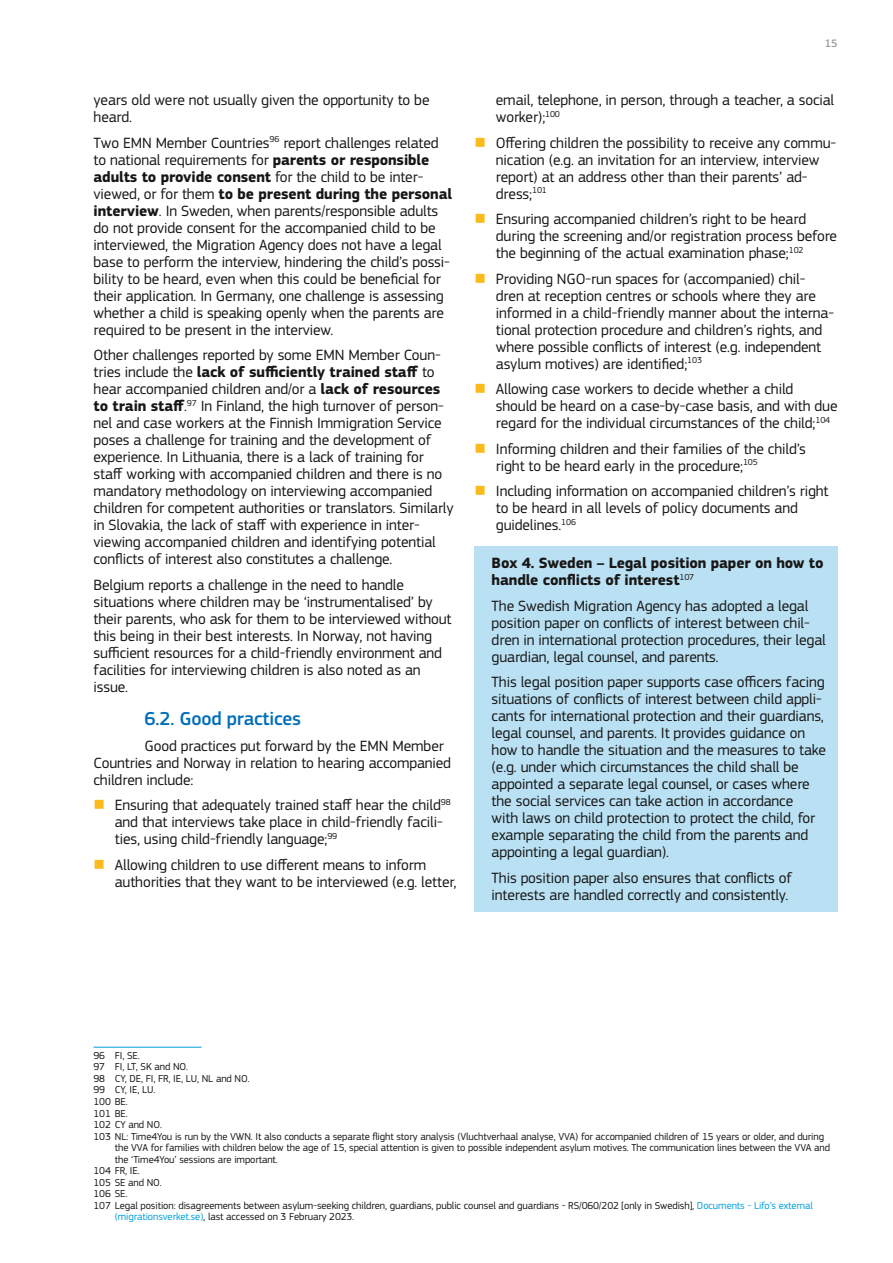
<style>
.page{position:relative;width:893px;height:1263px;background:#fff}
.page>*{position:absolute;margin:0;border:0;box-sizing:border-box;transform-origin:0 0}
.t1{font:500 19.5px "EC Square Sans Pro";letter-spacing:-.01em;color:#006db7}
.t2{font:15.45px/17px "EC Square Sans Pro";letter-spacing:-.01em;color:#181716}
.t3{font:700 15.45px/17px "EC Square Sans Pro";letter-spacing:-.01em;color:#181716}
.t4{font:500 11.25px "EC Square Sans Pro";color:#9c9c9d}
.t5{font:10.5px "EC Square Sans Pro";letter-spacing:-.01em;color:#181716}
.s1{font-weight:700}
.s2{color:#fbbb1d}
.s3{color:#00a1df}
</style>
<div class="page">
<hr style="left:94px;top:1047px;width:108px;height:1px;background:#00a1d7">
<div style="left:475px;top:546px;width:363px;height:52px;background:#b9e0f3"></div>
<div style="left:475px;top:589px;width:363px;height:85px;background:#b9e0f3"></div>
<div style="left:475px;top:665px;width:363px;height:205px;background:#b9e0f3"></div>
<div style="left:475px;top:861px;width:363px;height:51px;background:#b9e0f3"></div>
<p class="t2" style="left:94px;top:92px;width:338px">years old were not usually given the opportunity to be heard.</p>
<p class="t2" style="left:94px;top:134px;width:360px">Two EMN Member Countries<sup>96</sup> report challenges related to national requirements for <span class="s1">parents or responsible adults to provide consent</span> for the child to be inter&shy;viewed, or for them <span class="s1">to be present during the personal interview</span>. In Sweden, when parents/responsible adults do not provide consent for the accompanied child to be interviewed, the Migration Agency does not have a legal base to perform the interview, hindering the child’s possi&shy;bility to be heard, even when this could be beneficial for their application. In Germany, one challenge is assessing whether a child is speaking openly when the parents are required to be present in the interview.</p>
<p class="t2" style="left:94px;top:347px;width:362px">Other challenges reported by some EMN Member Coun&shy;tries include the <span class="s1">lack of sufficiently trained staff</span> to hear accompanied children and/or a <span class="s1">lack of resources to train staff</span>.<sup>97</sup> In Finland, the high turnover of person&shy;nel and case workers at the Finnish Immigration Service poses a challenge for training and the development of experience. In Lithuania, there is a lack of training for staff working with accompanied children and there is no mandatory methodology on interviewing accompanied children for competent authorities or translators. Similarly in Slovakia, the lack of staff with experience in inter&shy;viewing accompanied children and identifying potential conflicts of interest also constitutes a challenge.</p>
<p class="t2" style="left:94px;top:576px;width:359px">Belgium reports a challenge in the need to handle situations where children may be ‘instrumentalised’ by their parents, who ask for them to be interviewed without this being in their best interests. In Norway, not having sufficient resources for a child-friendly environment and facilities for interviewing children is also noted as an issue.</p>
<p class="t1" style="left:145px;top:707px;width:158px">6.2. Good practices</p>
<p class="t2" style="left:94px;top:737px;width:359px;text-indent:51px">Good practices put forward by the EMN Member<br>Countries and Norway in relation to hearing accompanied children include:</p>
<p class="t2" style="left:115px;top:797px;width:337px;text-indent:-21px"><span class="s2">■</span> Ensuring that adequately trained staff hear the child<sup>98 </sup>and that interviews take place in child-friendly facili&shy;ties, using child-friendly language;<sup>99</sup></p>
<p class="t2" style="left:115px;top:856px;width:343px;text-indent:-21px"><span class="s2">■</span> Allowing children to use different means to inform authorities that they want to be interviewed (e.g. letter,</p>
<p class="t4" style="left:825px;top:37px;width:15px">15</p>
<p class="t2" style="left:496px;top:92px;width:340px">email, telephone, in person, through a teacher, a social worker);<sup>100</sup></p>
<p class="t2" style="left:496px;top:134px;width:342px;text-indent:-21px"><span class="s2">■</span> Offering children the possibility to receive any commu&shy;nication (e.g. an invitation for an interview, interview report) at an address other than their parents’ ad&shy;dress;<sup>101</sup></p>
<p class="t2" style="left:496px;top:211px;width:343px;text-indent:-21px"><span class="s2">■</span> Ensuring accompanied children’s right to be heard during the screening and/or registration process before the beginning of the actual examination phase;<sup>102</sup></p>
<p class="t2" style="left:496px;top:270px;width:340px;text-indent:-21px"><span class="s2">■</span> Providing NGO-run spaces for (accompanied) chil&shy;dren at reception centres or schools where they are informed in a child-friendly manner about the interna&shy;tional protection procedure and children’s rights, and where possible conflicts of interest (e.g. independent asylum motives) are identified;<sup>103</sup></p>
<p class="t2" style="left:496px;top:381px;width:343px;text-indent:-21px"><span class="s2">■</span> Allowing case workers to decide whether a child should be heard on a case-by-case basis, and with due regard for the individual circumstances of the child;<sup>104</sup></p>
<p class="t2" style="left:496px;top:440px;width:312px;text-indent:-21px"><span class="s2">■</span> Informing children and their families of the child’s right to be heard early in the procedure;<sup>105</sup></p>
<p class="t2" style="left:496px;top:483px;width:334px;text-indent:-21px"><span class="s2">■</span> Including information on accompanied children’s right to be heard in all levels of policy documents and guidelines.<sup>106</sup></p>
<p class="t3" style="left:492px;top:555px;width:333px">Box 4. Sweden – Legal position paper on how to handle conflicts of interest<sup>107</sup></p>
<p class="t2" style="left:492px;top:597px;width:336px">The Swedish Migration Agency has adopted a legal position paper on conflicts of interest between chil&shy;dren in international protection procedures, their legal guardian, legal counsel, and parents.</p>
<p class="t2" style="left:492px;top:674px;width:336px">This legal position paper supports case officers facing situations of conflicts of interest between child appli&shy;cants for international protection and their guardians, legal counsel, and parents. It provides guidance on how to handle the situation and the measures to take (e.g. under which circumstances the child shall be appointed a separate legal counsel, or cases where the social services can take action in accordance<br>with laws on child protection to protect the child, for example separating the child from the parents and appointing a legal guardian).</p>
<p class="t2" style="left:492px;top:869px;width:302px">This position paper also ensures that conflicts of interests are handled correctly and consistently.</p>
<p class="t5" style="left:94px;top:1049px;width:48px">96 FI, SE.</p>
<p class="t5" style="left:94px;top:1061px;width:96px">97 FI, LT, SK and NO.</p>
<p class="t5" style="left:94px;top:1072px;width:158px">98 CY, DE, FI, FR, IE, LU, NL and NO.</p>
<p class="t5" style="left:94px;top:1084px;width:63px">99 CY, IE, LU.</p>
<p class="t5" style="left:94px;top:1095px;width:36px">100 BE.</p>
<p class="t5" style="left:94px;top:1107px;width:36px">101 BE.</p>
<p class="t5" style="left:94px;top:1118px;width:70px">102 CY and NO.</p>
<p class="t5" style="left:94px;top:1130px;width:732px">103 NL: Time4You is run by the VWN. It also conducts a separate flight story analysis (Vluchtverhaal analyse, VVA) for accompanied children of 15 years or older, and during</p>
<p class="t5" style="left:115px;top:1141px;width:717px">the VVA for families with children below the age of 15, special attention is given to possible independent asylum motives. The communication lines between the VVA and</p>
<p class="t5" style="left:115px;top:1153px;width:165px">the ‘Time4You’ sessions are important.</p>
<p class="t5" style="left:94px;top:1165px;width:48px">104 FR, IE.</p>
<p class="t5" style="left:94px;top:1176px;width:70px">105 SE and NO.</p>
<p class="t5" style="left:94px;top:1188px;width:35px">106 SE.</p>
<p class="t5" style="left:94px;top:1199px;width:721px">107 Legal position: disagreements between asylum-seeking children, guardians, public counsel and guardians - RS/060/202 [only in Swedish], <span class="s3">Documents - Lifo’s external</span></p>
<p class="t5" style="left:115px;top:1211px;width:241px"><span class="s3">(migrationsverket.se)</span>, last accessed on 3 February 2023.</p>
</div>
